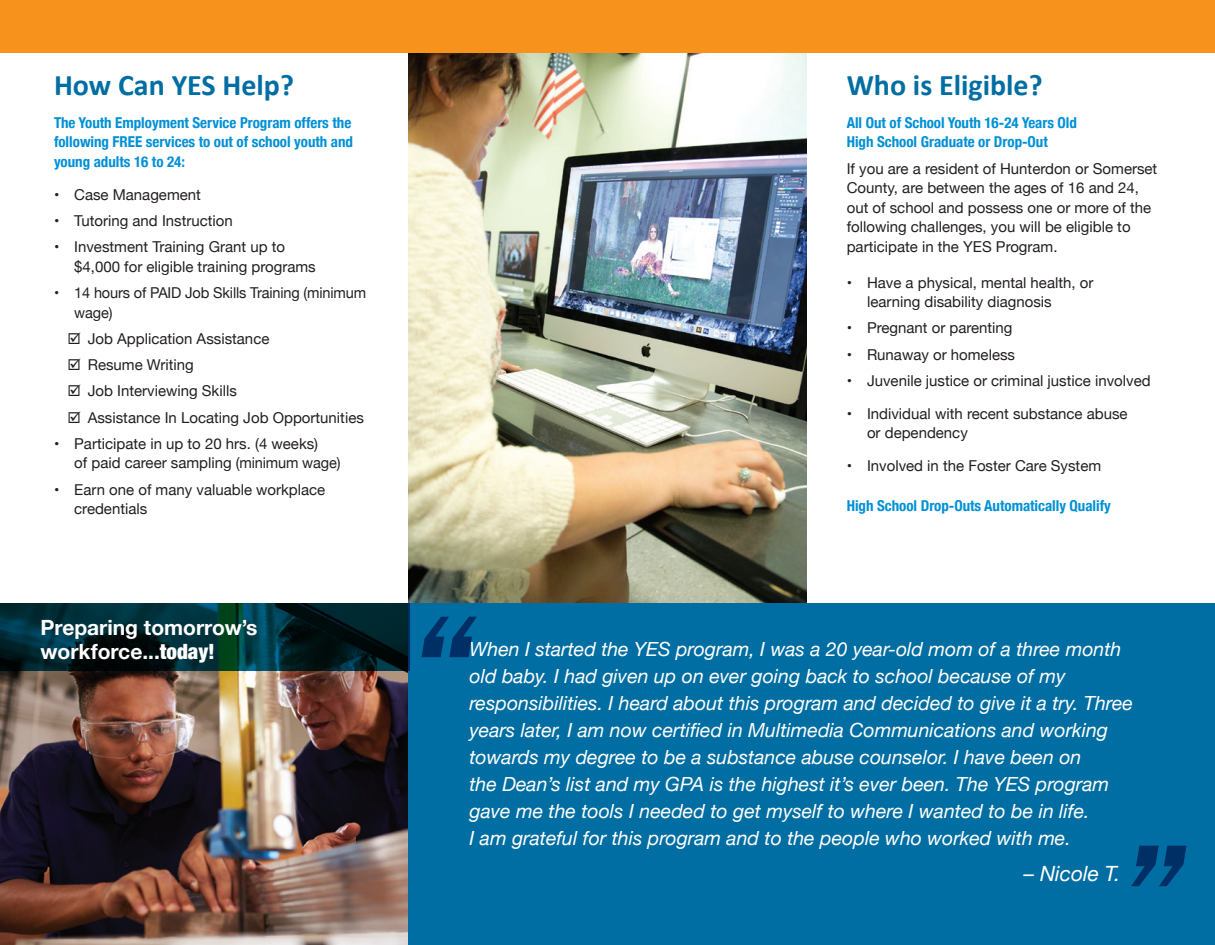
<style>
.page{position:relative;width:1215px;height:945px;background:#fff}
.page>*{position:absolute;margin:0;border:0;box-sizing:border-box;transform-origin:0 0}
.Headers{font:700 30px "Calibri";color:#006ea2}
.Body_Text{font:700 21px/24px "Helvetica Neue";color:#fff}
.Testimonial{font:italic 21px "Helvetica Neue";color:#fff}
.Testimonial-2{font:italic 19.5px/27px "Helvetica Neue";color:#fff}
.Body_Text-2{font:15px/19.5px "Helvetica Neue";color:#231f20}
.Subheaders{font:700 condensed 15px/19.5px "Helvetica Neue";color:#0090d6;text-align:justify}
.s1{font-weight:900;font-stretch:condensed}
</style>
<div class="page">
<img style="left:0;top:671px;width:409px;height:274px">
<img style="left:409px;top:52px;width:397px;height:551px">
<div style="left:409px;top:603px;width:806px;height:342px;background:#006ea2"></div>
<svg style="left:1131px;top:846px;width:56px;height:40px"></svg>
<svg style="left:421px;top:617px;width:56px;height:40px"></svg>
<div style="left:0;top:0;width:1215px;height:52px;background:#f7931d"></div>
<svg style="left:0;top:603px;width:410px;height:68px;background:#00282e"></svg>
<p class="Headers" style="left:54px;top:64px;width:241px">How Can YES Help?</p>
<p class="Subheaders" style="left:54px;top:112px;width:301px">The Youth Employment Service Program offers the following FREE services to out of school youth and young adults 16 to 24:</p>
<p class="Body_Text-2" style="left:54px;top:186px;width:148px">• Case Management</p>
<p class="Body_Text-2" style="left:54px;top:212px;width:180px">• Tutoring and Instruction</p>
<p class="Body_Text-2" style="left:74px;top:238px;width:243px;text-indent:-20px">• Investment Training Grant up to $4,000 for eligible training programs</p>
<p class="Body_Text-2" style="left:74px;top:284px;width:293px;text-indent:-20px">• 14 hours of PAID Job Skills Training (minimum wage)</p>
<p class="Body_Text-2" style="left:88px;top:330px;width:183px">Job Application Assistance</p>
<p class="Body_Text-2" style="left:88px;top:356px;width:108px">Resume Writing</p>
<p class="Body_Text-2" style="left:88px;top:382px;width:151px">Job Interviewing Skills</p>
<p class="Body_Text-2" style="left:88px;top:408px;width:278px">Assistance In Locating Job Opportunities</p>
<p class="Body_Text-2" style="left:74px;top:435px;width:268px;text-indent:-20px">• Participate in up to 20 hrs. (4 weeks)<br>of paid career sampling (minimum wage)</p>
<p class="Body_Text-2" style="left:74px;top:480px;width:253px;text-indent:-20px">• Earn one of many valuable workplace credentials</p>
<p class="Body_Text" style="left:41px;top:616px;width:218px">Preparing tomorrow’s workforce...<span class="s1">today!</span></p>
<p class="Headers" style="left:847px;top:64px;width:197px">Who is Eligible?</p>
<p class="Subheaders" style="left:847px;top:112px;width:232px">All Out of School Youth 16-24 Years Old<br>High School Graduate or Drop-Out</p>
<p class="Body_Text-2" style="left:847px;top:159px;width:312px">If you are a resident of Hunterdon or Somerset County, are between the ages of 16 and 24, out of school and possess one or more of the following challenges, you will be eligible to participate in the YES Program.</p>
<p class="Body_Text-2" style="left:867px;top:273px;width:228px;text-indent:-20px">• Have a physical, mental health, or learning disability diagnosis</p>
<p class="Body_Text-2" style="left:847px;top:319px;width:167px">• Pregnant or parenting</p>
<p class="Body_Text-2" style="left:847px;top:345px;width:170px">• Runaway or homeless</p>
<p class="Body_Text-2" style="left:847px;top:372px;width:305px">• Juvenile justice or criminal justice involved</p>
<p class="Body_Text-2" style="left:867px;top:405px;width:262px;text-indent:-20px">• Individual with recent substance abuse or dependency</p>
<p class="Body_Text-2" style="left:847px;top:457px;width:256px">• Involved in the Foster Care System</p>
<p class="Subheaders" style="left:847px;top:495px;width:266px">High School Drop-Outs Automatically Qualify</p>
<p class="Testimonial-2" style="left:470px;top:636px;width:665px">When I started the YES program, I was a 20 year-old mom of a three month old baby. I had given up on ever going back to school because of my responsibilities. I heard about this program and decided to give it a try. Three years later, I am now certified in Multimedia Communications and working towards my degree to be a substance abuse counselor. I have been on<br>the Dean’s list and my GPA is the highest it’s ever been. The YES program gave me the tools I needed to get myself to where I wanted to be in life.<br>I am grateful for this program and to the people who worked with me.</p>
<p class="Testimonial" style="left:1024px;top:859px;width:98px">– Nicole T.</p>
</div>
